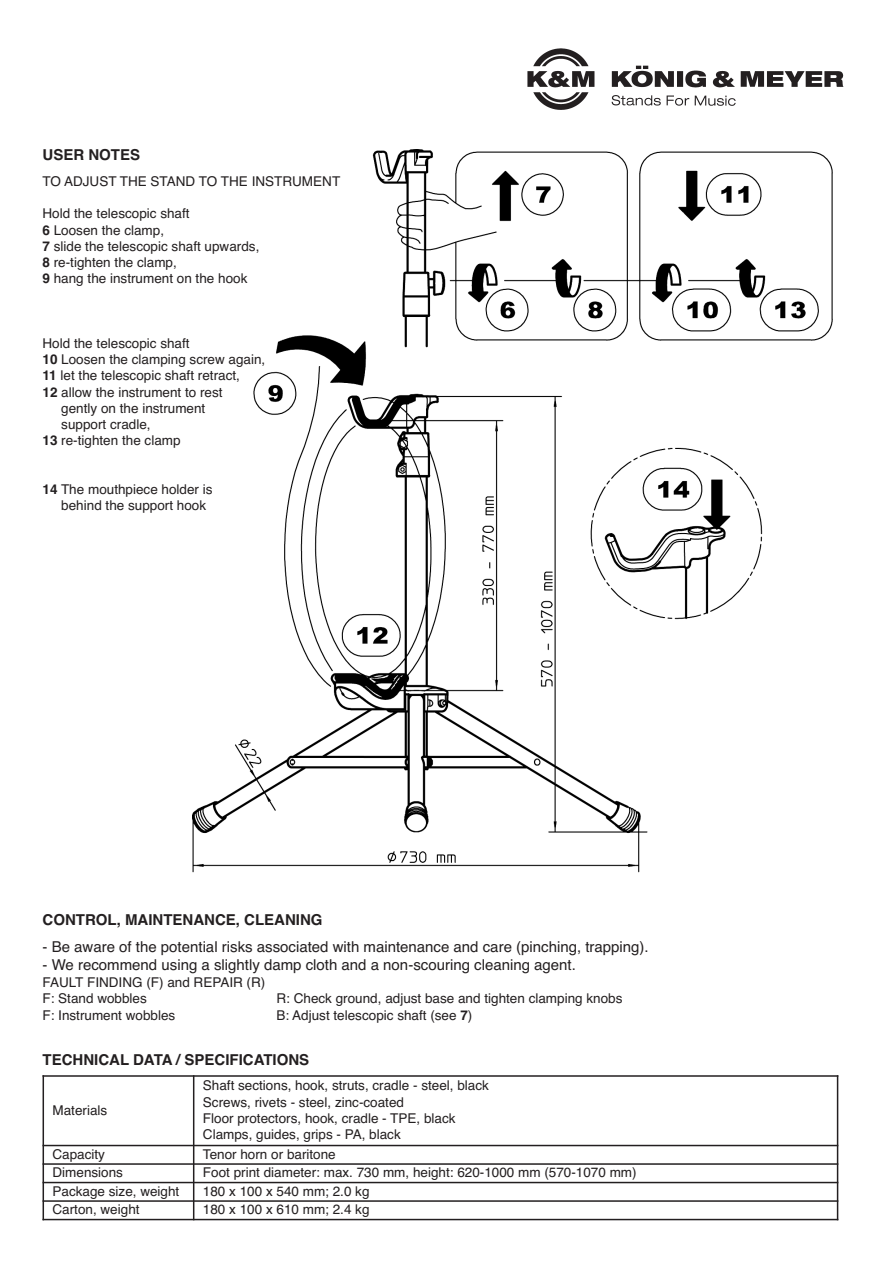
<style>
.page{position:relative;width:893px;height:1263px;background:#fff}
.page>*{position:absolute;margin:0;border:0;box-sizing:border-box;transform-origin:0 0}
.t1{font:15px "Helvetica";color:#231f20}
.t2{font:700 15px "Helvetica";color:#231f20}
.t3{font:13.5px/16.2px "Helvetica";color:#231f20}
.s1{font-weight:700}
.s2{font-weight:700;color:#fff}
</style>
<div class="page">
<img style="left:193px;top:150px;width:639px;height:723px">
<hr style="left:43px;top:1075px;width:1px;height:145px;background:#231f20">
<hr style="left:193px;top:1075px;width:1px;height:145px;background:#231f20">
<hr style="left:836px;top:1075px;width:2px;height:145px;background:#231f20">
<hr style="left:43px;top:1075px;width:795px;height:2px;background:#231f20">
<hr style="left:43px;top:1145px;width:795px;height:1px;background:#231f20">
<hr style="left:43px;top:1163px;width:795px;height:2px;background:#231f20">
<hr style="left:43px;top:1182px;width:795px;height:1px;background:#231f20">
<hr style="left:43px;top:1200px;width:795px;height:2px;background:#231f20">
<hr style="left:43px;top:1219px;width:795px;height:1px;background:#231f20">
<img style="left:527px;top:48px;width:317px;height:61px">
<p class="t2" style="left:43px;top:149px;width:99px">USER NOTES</p>
<p class="t3" style="left:43px;top:174px;width:299px">TO ADJUST THE STAND TO THE INSTRUMENT</p>
<p class="t3" style="left:43px;top:207px;width:218px">Hold the telescopic shaft<br><span class="s1">6</span> Loosen the clamp,<br><span class="s1">7</span> slide the telescopic shaft upwards,<br><span class="s1">8</span> re-tighten the clamp,<br><span class="s1">9</span> hang the instrument on the hook</p>
<p class="t3" style="left:43px;top:336px;width:224px">Hold the telescopic shaft<br><span class="s1">10</span> Loosen the clamping screw again,<br><span class="s1">11</span> let the telescopic shaft retract,<br><span class="s1">12</span> allow the instrument to rest<br><span class="s2">12</span> gently on the instrument<br><span class="s2">12</span> support cradle,<br><span class="s1">13</span> re-tighten the clamp</p>
<p class="t3" style="left:43px;top:482px;width:172px"><span class="s1">14</span> The mouthpiece holder is<br><span class="s2">14</span> behind the support hook</p>
<p class="t2" style="left:43px;top:915px;width:281px">CONTROL, MAINTENANCE, CLEANING</p>
<p class="t1" style="left:43px;top:942px;width:607px">- Be aware of the potential risks associated with maintenance and care (pinching, trapping).</p>
<p class="t1" style="left:43px;top:960px;width:535px">- We recommend using a slightly damp cloth and a non-scouring cleaning agent.</p>
<p class="t3" style="left:43px;top:976px;width:224px">FAULT FINDING (F) and REPAIR (R)<br>F: Stand wobbles</p>
<p class="t3" style="left:276px;top:992px;width:347px">R: Check ground, adjust base and tighten clamping knobs</p>
<p class="t3" style="left:43px;top:1008px;width:134px">F: Instrument wobbles</p>
<p class="t3" style="left:276px;top:1008px;width:197px">B: Adjust telescopic shaft (see <span class="s1">7</span>)</p>
<p class="t2" style="left:43px;top:1054px;width:268px">TECHNICAL DATA / SPECIFICATIONS</p>
<p class="t3" style="left:53px;top:1103px;width:56px">Materials</p>
<p class="t3" style="left:203px;top:1079px;width:287px">Shaft sections, hook, struts, cradle - steel, black Screws, rivets - steel, zinc-coated<br>Floor protectors, hook, cradle - TPE, black Clamps, guides, grips - PA, black</p>
<p class="t3" style="left:53px;top:1147px;width:54px">Capacity</p>
<p class="t3" style="left:203px;top:1147px;width:134px">Tenor horn or baritone</p>
<p class="t3" style="left:53px;top:1166px;width:72px">Dimensions</p>
<p class="t3" style="left:203px;top:1166px;width:435px">Foot print diameter: max. 730 mm, height: 620-1000 mm (570-1070 mm)</p>
<p class="t3" style="left:53px;top:1184px;width:128px">Package size, weight</p>
<p class="t3" style="left:203px;top:1184px;width:168px">180 x 100 x 540 mm; 2.0 kg</p>
<p class="t3" style="left:53px;top:1203px;width:89px">Carton, weight</p>
<p class="t3" style="left:203px;top:1203px;width:168px">180 x 100 x 610 mm; 2.4 kg</p>
</div>
